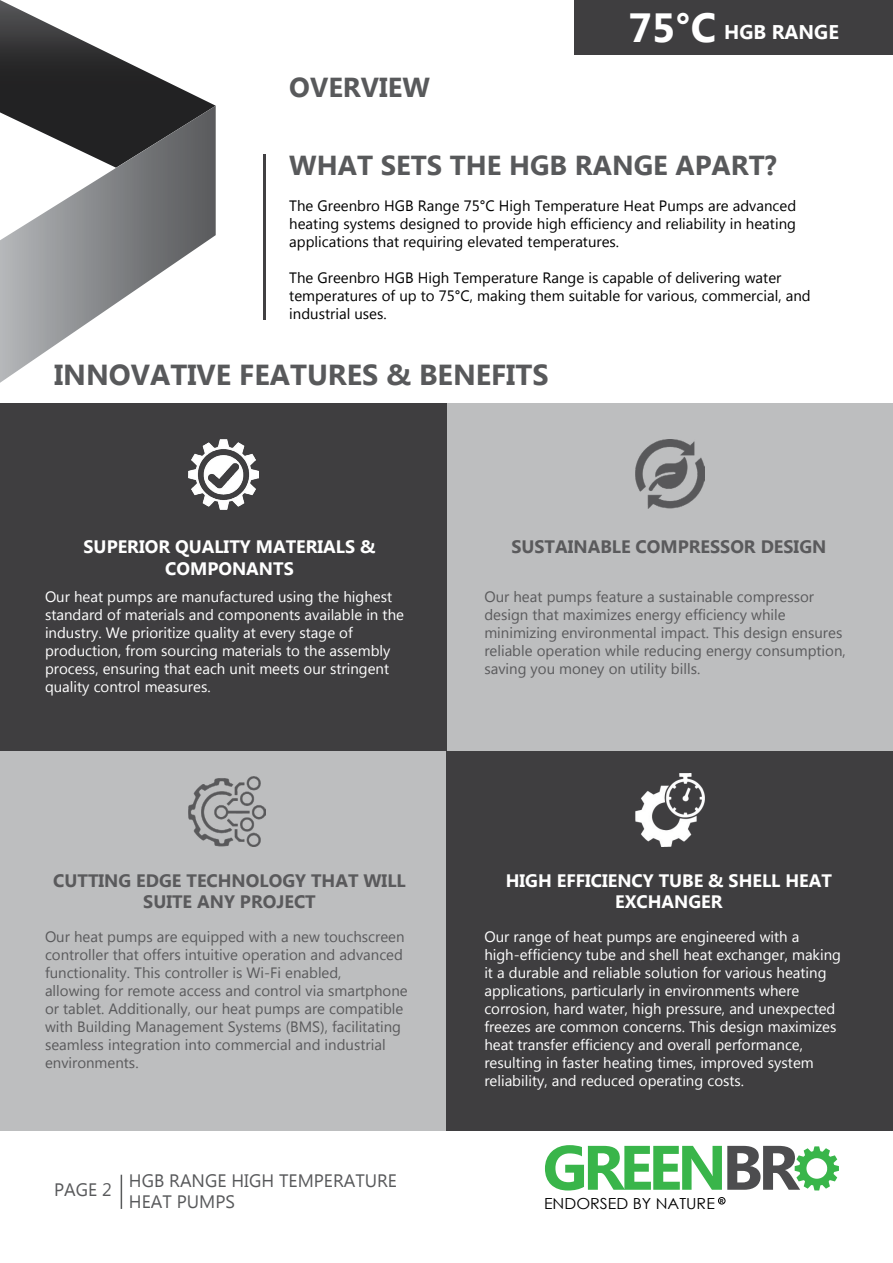
<style>
.page{position:relative;width:893px;height:1263px;background:#fff}
.page>*{position:absolute;margin:0;border:0;box-sizing:border-box;transform-origin:0 0}
.t1{font:700 28.95px "Myanmar Text";color:#58595b}
.t2{font:700 27.45px "Myanmar Text";color:#58595b}
.t3{font:700 19.8px "Myanmar Text";color:#fff}
.t4{font:700 18px/21.6px "Myanmar Text";color:#fff;text-align:center}
.t5{font:700 18px/21.6px "Myanmar Text";color:#5a5a5c;text-align:center}
.t6{font:18px/21.6px "Myanmar Text";color:#58595b}
.t7{font:15.3px "Century Gothic";color:#000;scale:1.05 1}
.t8{font:15px/18px "Myanmar Text";color:#fff}
.t9{font:15px/18px "Myanmar Text";color:#5a5a5c}
.t10{font:15px/18px "Myanmar Text";color:#000;text-align:justify}
.t11{font:700 5.4px "Arial";color:#000}
.s1{font-size:40.65px}
</style>
<div class="page">
<div style="left:446px;top:404px;width:447px;height:347px;background:#bdbebf"></div>
<div style="left:0;top:751px;width:446px;height:379px;background:#bdbebf"></div>
<div style="left:0;top:404px;width:446px;height:347px;background:#3f3e40"></div>
<div style="left:446px;top:751px;width:447px;height:379px;background:#3f3e40"></div>
<hr style="left:263px;top:155px;width:3px;height:165px;background:#414042">
<svg style="left:545px;top:1145px;width:294px;height:45px"></svg>
<div style="left:718px;top:1197px;width:7px;height:7px;border:1px solid #000;border-radius:50%"></div>
<img style="left:635px;top:439px;width:69px;height:70px">
<img style="left:188px;top:439px;width:70px;height:71px">
<img style="left:188px;top:776px;width:78px;height:70px">
<img style="left:635px;top:773px;width:69px;height:73px">
<hr style="left:121px;top:1175px;width:1px;height:34px;background:#585a5b">
<div style="left:574px;top:0;width:319px;height:54px;background:#3f3e40"></div>
<svg style="left:0;top:0;width:216px;height:106px"></svg>
<svg style="left:0;top:106px;width:216px;height:277px"></svg>
<h2 class="t2" style="left:289px;top:72px;width:142px">OVERVIEW</h2>
<h3 class="t3" style="left:628px;top:21px;width:212px"><span class="s1">75°C</span> HGB RANGE</h3>
<h2 class="t2" style="left:289px;top:149px;width:489px">WHAT SETS THE HGB RANGE APART?</h2>
<p class="t10" style="left:289px;top:197px;width:508px">The Greenbro HGB Range 75°C High Temperature Heat Pumps are advanced heating systems designed to provide high efficiency and reliability in heating applications that requiring elevated temperatures.</p>
<p class="t10" style="left:289px;top:269px;width:523px;text-align:left">The Greenbro HGB High Temperature Range is capable of delivering water temperatures of up to 75°C, making them suitable for various, commercial, and industrial uses.</p>
<h1 class="t1" style="left:54px;top:358px;width:496px">INNOVATIVE FEATURES &amp; BENEFITS</h1>
<p class="t4" style="left:84px;top:536px;width:293px">SUPERIOR QUALITY MATERIALS &amp;<br>COMPONANTS</p>
<p class="t5" style="left:511px;top:536px;width:316px">SUSTAINABLE COMPRESSOR DESIGN</p>
<p class="t8" style="left:45px;top:587px;width:360px">Our heat pumps are manufactured using the highest standard of materials and components available in the industry. We prioritize quality at every stage of production, from sourcing materials to the assembly process, ensuring that each unit meets our stringent quality control measures.</p>
<p class="t9" style="left:484px;top:587px;width:363px">Our heat pumps feature a sustainable compressor design that maximizes energy efficiency while minimizing environmental impact. This design ensures reliable operation while reducing energy consumption, saving you money on utility bills.</p>
<p class="t5" style="left:53px;top:869px;width:354px">CUTTING EDGE TECHNOLOGY THAT WILL<br>SUITE ANY PROJECT</p>
<p class="t4" style="left:506px;top:869px;width:328px">HIGH EFFICIENCY TUBE &amp; SHELL HEAT<br>EXCHANGER</p>
<p class="t9" style="left:45px;top:928px;width:364px">Our heat pumps are equipped with a new touchscreen controller that offers intuitive operation and advanced functionality. This controller is Wi-Fi enabled,<br>allowing for remote access and control via smartphone or tablet. Additionally, our heat pumps are compatible with Building Management Systems (BMS), facilitating seamless integration into commercial and industrial environments.</p>
<p class="t8" style="left:484px;top:928px;width:358px">Our range of heat pumps are engineered with a high-efficiency tube and shell heat exchanger, making it a durable and reliable solution for various heating applications, particularly in environments where corrosion, hard water, high pressure, and unexpected freezes are common concerns. This design maximizes heat transfer efficiency and overall performance, resulting in faster heating times, improved system reliability, and reduced operating costs.</p>
<p class="t6" style="left:54px;top:1179px;width:59px">PAGE 2</p>
<p class="t6" style="left:129px;top:1170px;width:270px">HGB RANGE HIGH TEMPERATURE<br>HEAT PUMPS</p>
<p class="t7" style="left:544px;top:1192px;width:164px">ENDORSED BY NATURE</p>
<p class="t11" style="left:720px;top:1197px;width:5px">R</p>
</div>
